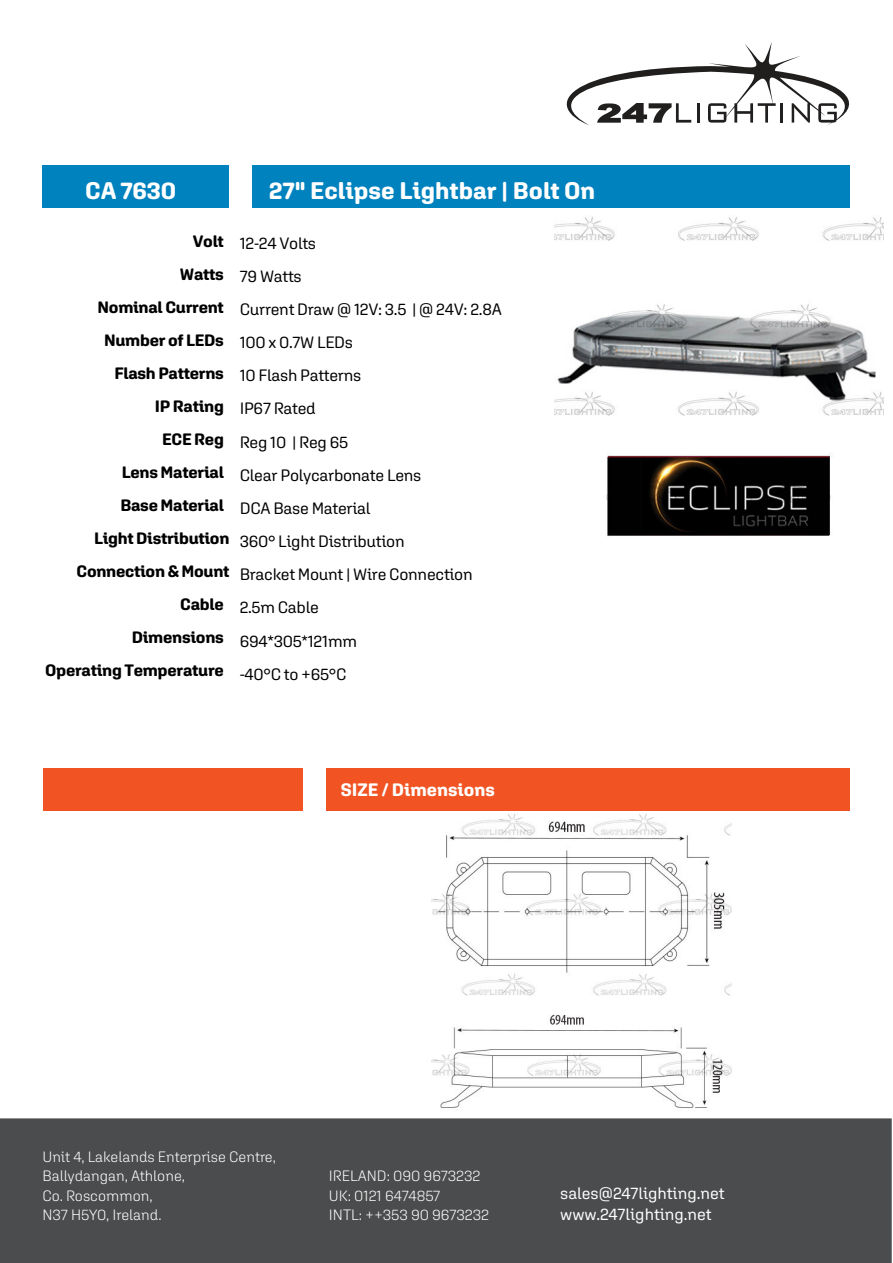
<style>
.page{position:relative;width:893px;height:1263px;background:#fff}
.page>*{position:absolute;margin:0;border:0;box-sizing:border-box;transform-origin:0 0}
.t1{font:700 24px "Aglet Sans";color:#fff}
.t2{font:700 18px "Aglet Sans";color:#fff}
.t3{font:16.5px/33.2px "Aglet Sans";letter-spacing:-.015em;color:#000}
.t4{font:700 16.5px "Aglet Sans";letter-spacing:-.015em;color:#000}
.t5{font:16.5px/21px "Aglet Sans";color:#fff}
.t6{font:300 15px/19.5px "Aglet Sans";color:#fff}
</style>
<div class="page">
<div style="left:0;top:1118px;width:892px;height:145px;background:#4b4c4d"></div>
<div style="left:42px;top:166px;width:186px;height:42px;background:#0082bf"></div>
<div style="left:252px;top:166px;width:598px;height:42px;background:#0082bf"></div>
<svg style="left:566px;top:42px;width:284px;height:83px"></svg>
<div style="left:43px;top:768px;width:259px;height:43px;background:#f15322"></div>
<div style="left:326px;top:768px;width:524px;height:43px;background:#f15322"></div>
<img style="left:554px;top:217px;width:329px;height:319px">
<img style="left:431px;top:814px;width:301px;height:294px">
<h1 class="t1" style="left:85px;top:177px;width:92px">CA 7630</h1>
<h1 class="t1" style="left:269px;top:176px;width:328px">27" Eclipse Lightbar | Bolt On</h1>
<p class="t4" style="left:193px;top:231px;width:33px">Volt</p>
<p class="t4" style="left:180px;top:264px;width:45px">Watts</p>
<p class="t4" style="left:98px;top:297px;width:128px">Nominal Current</p>
<p class="t4" style="left:104px;top:330px;width:121px">Number of LEDs</p>
<p class="t4" style="left:114px;top:363px;width:111px">Flash Patterns</p>
<p class="t4" style="left:155px;top:396px;width:70px">IP Rating</p>
<p class="t4" style="left:162px;top:429px;width:63px">ECE Reg</p>
<p class="t4" style="left:122px;top:462px;width:104px">Lens Material</p>
<p class="t4" style="left:120px;top:495px;width:105px">Base Material</p>
<p class="t4" style="left:94px;top:528px;width:137px">Light Distribution</p>
<p class="t4" style="left:77px;top:561px;width:154px">Connection &amp; Mount</p>
<p class="t4" style="left:180px;top:594px;width:45px">Cable</p>
<p class="t4" style="left:132px;top:627px;width:94px">Dimensions</p>
<p class="t4" style="left:45px;top:660px;width:180px">Operating Temperature</p>
<p class="t3" style="left:240px;top:226px;width:264px">12-24 Volts<br>79 Watts<br>Current Draw @ 12V: 3.5 | @ 24V: 2.8A<br>100 x 0.7W LEDs<br>10 Flash Patterns<br>IP67 Rated<br>Reg 10 | Reg 65<br>Clear Polycarbonate Lens<br>DCA Base Material<br>360° Light Distribution<br>Bracket Mount | Wire Connection<br>2.5m Cable<br>694*305*121mm<br>-40°C to +65°C</p>
<p class="t2" style="left:341px;top:778px;width:156px">SIZE / Dimensions</p>
<p class="t6" style="left:43px;top:1147px;width:235px">Unit 4, Lakelands Enterprise Centre,<br>Ballydangan, Athlone,<br>Co. Roscommon,<br>N37 H5Y0, Ireland.</p>
<p class="t6" style="left:329px;top:1166px;width:162px">IRELAND: 090 9673232<br>UK: 0121 6474857<br>INTL: ++353 90 9673232</p>
<p class="t5" style="left:560px;top:1183px;width:166px">sales@247lighting.net www.247lighting.net</p>
</div>
